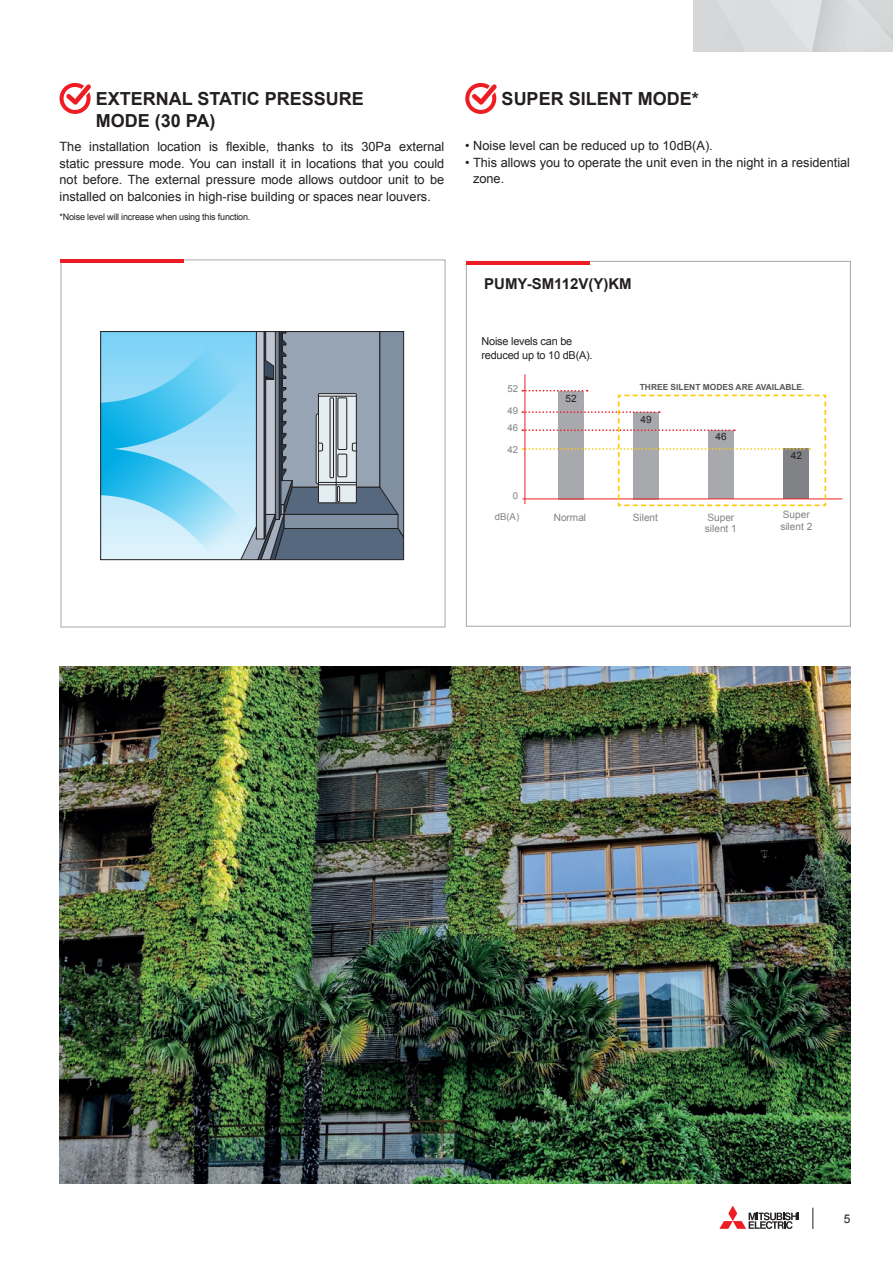
<style>
.page{position:relative;width:893px;height:1263px;background:#fff}
.page>*{position:absolute;margin:0;border:0;box-sizing:border-box;transform-origin:0 0}
.t1{font:700 18px/21.6px "Arial";color:#231f20}
.t2{font:700 15px "Arial";color:#231f20}
.t3{font:12.75px/16.5px "Arial";color:#231f20}
.t4{font:12px "Arial";color:#231f20}
.t5{font:10.95px/13.5px "Arial";letter-spacing:-.02em;color:#231f20}
.t6{font:10.05px/11.7px "Arial";color:#808285}
.t7{font:10.05px "Arial";color:#231f20}
.t8{font:9.6px "Arial";color:#808285}
.t9{font:9px "Arial";letter-spacing:-.02em;color:#231f20}
.t10{font:700 8.4px "Arial";color:#57585a}
</style>
<div class="page">
<svg style="left:719px;top:1206px;width:80px;height:23px"></svg>
<svg style="left:812px;top:1208px;width:1px;height:21px"></svg>
<hr style="left:466px;top:261px;width:123px;height:3px;background:#ee1d23">
<img style="left:694px;top:0;width:199px;height:51px">
<svg style="left:102px;top:333px;width:300px;height:225px;background:#87b6cd"></svg>
<div style="left:100px;top:331px;width:304px;height:229px;border:1px solid #231f20"></div>
<hr style="left:522px;top:499px;width:320px;height:1px;background:#ee1d23">
<hr style="left:525px;top:374px;width:1px;height:130px;background:#ee1d23">
<svg style="left:522px;top:390px;width:305px;height:117px"></svg>
<svg style="left:465px;top:83px;width:32px;height:31px"></svg>
<hr style="left:61px;top:260px;width:123px;height:3px;background:#ee1d23">
<svg style="left:60px;top:83px;width:31px;height:31px"></svg>
<img style="left:60px;top:666px;width:790px;height:517px">
<h1 class="t1" style="left:96px;top:89px;width:270px">EXTERNAL STATIC PRESSURE<br>MODE (30 PA)</h1>
<p class="t3" style="left:60px;top:139px;width:386px;text-align:justify">The installation location is flexible, thanks to its 30Pa external static pressure mode. You can install it in locations that you could not before. The external pressure mode allows outdoor unit to be installed on balconies in high-rise building or spaces near louvers.</p>
<p class="t9" style="left:60px;top:211px;width:192px">*Noise level will increase when using this function.</p>
<h1 class="t1" style="left:502px;top:89px;width:199px">SUPER SILENT MODE*</h1>
<p class="t3" style="left:465px;top:138px;width:249px">• Noise level can be reduced up to 10dB(A).</p>
<p class="t3" style="left:473px;top:154px;width:379px;text-indent:-8px">• This allows you to operate the unit even in the night in a residential zone.</p>
<p class="t2" style="left:484px;top:274px;width:149px">PUMY-SM112V(Y)KM</p>
<p class="t5" style="left:481px;top:335px;width:113px">Noise levels can be reduced up to 10 dB(A).</p>
<p class="t8" style="left:507px;top:383px;width:12px">52</p>
<p class="t8" style="left:507px;top:404px;width:12px">49</p>
<p class="t8" style="left:507px;top:422px;width:12px">46</p>
<p class="t8" style="left:507px;top:443px;width:12px">42</p>
<p class="t8" style="left:513px;top:490px;width:7px">0</p>
<p class="t8" style="left:495px;top:510px;width:26px">dB(A)</p>
<p class="t7" style="left:565px;top:392px;width:13px">52</p>
<p class="t6" style="left:554px;top:511px;width:34px">Normal</p>
<p class="t10" style="left:640px;top:381px;width:166px">THREE SILENT MODES ARE AVAILABLE.</p>
<p class="t7" style="left:641px;top:413px;width:13px">49</p>
<p class="t7" style="left:716px;top:430px;width:13px">46</p>
<p class="t7" style="left:791px;top:449px;width:13px">42</p>
<p class="t6" style="left:633px;top:511px;width:27px">Silent</p>
<p class="t6" style="left:705px;top:511px;width:33px">Super silent 1</p>
<p class="t6" style="left:780px;top:509px;width:33px">Super silent 2</p>
<p class="t4" style="left:844px;top:1211px;width:8px">5</p>
</div>
